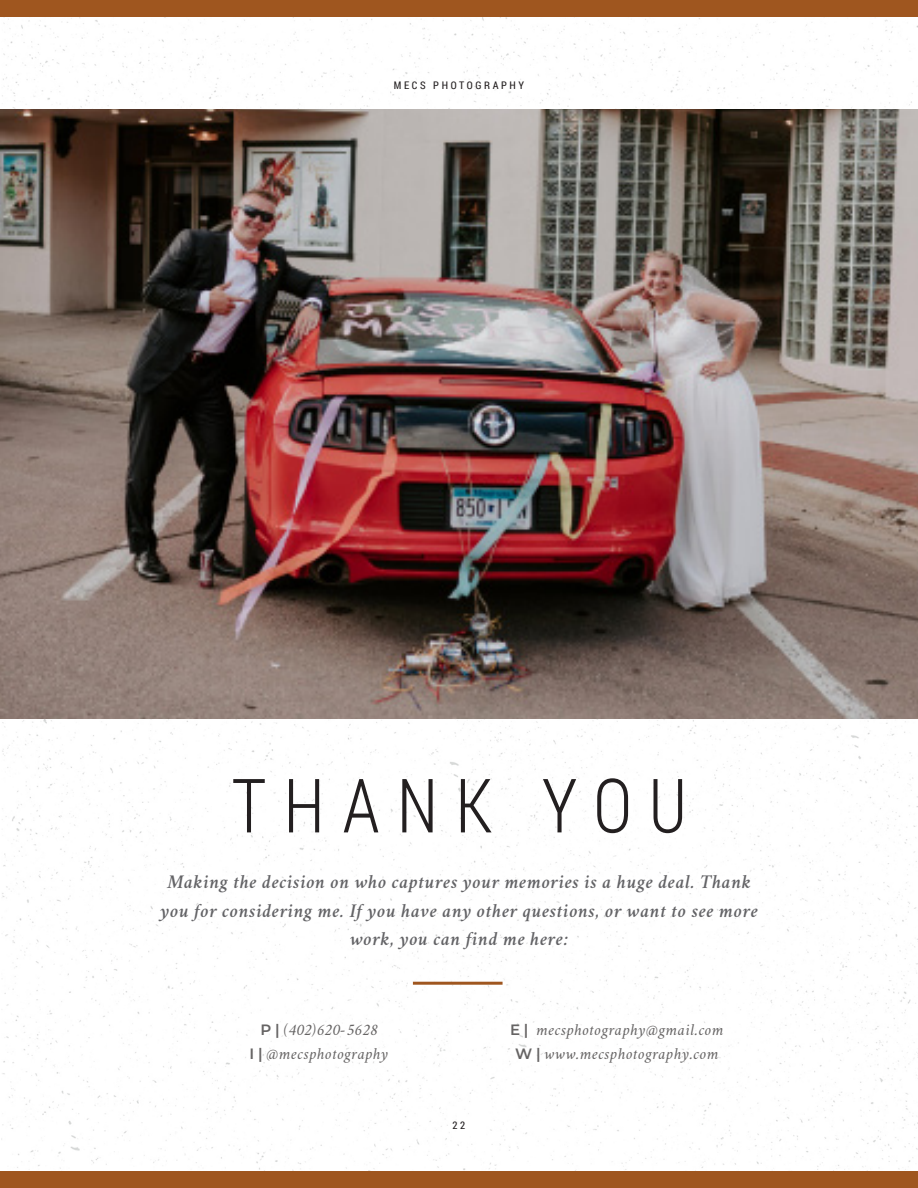
<style>
.page{position:relative;width:918px;height:1188px;background:#fff}
.page>*{position:absolute;margin:0;border:0;box-sizing:border-box;transform-origin:0 0}
.t1{font:300 75px "Roboto Condensed";letter-spacing:.25em;color:#231f20;scale:.92 1}
.t2{font:italic 600 19.5px/28.5px "Crimson";letter-spacing:.03em;color:#636366;text-align:center}
.t3{font:italic 16.5px "Crimson";letter-spacing:.03em;color:#666464}
.t4{font:10.5px "Roboto Condensed";letter-spacing:.25em;color:#231f20}
.s1{font-family:"Montserrat";font-weight:600;font-style:normal;font-size:15px}
</style>
<div class="page">
<img style="left:1px;top:17px;width:917px;height:1154px">
<img style="left:0;top:110px;width:918px;height:609px">
<div style="left:0;top:1171px;width:918px;height:17px;background:#9f561f"></div>
<div style="left:0;top:0;width:918px;height:17px;background:#9f561f"></div>
<hr style="left:413px;top:982px;width:90px;height:3px;background:#9f561f">
<p class="t4" style="left:394px;top:78px;width:132px">MECS PHOTOGRAPHY</p>
<p class="t1" style="left:232px;top:754px;width:496px">THANK YOU</p>
<p class="t2" style="left:161px;top:868px;width:599px">Making the decision on who captures your memories is a huge deal. Thank you for considering me. If you have any other questions, or want to see more work, you can find me here:</p>
<p class="t3" style="left:261px;top:1019px;width:118px"><span class="s1">P |</span> (402)620-5628</p>
<p class="t3" style="left:250px;top:1043px;width:140px"><span class="s1">I |</span> @mecsphotography</p>
<p class="t4" style="left:453px;top:1118px;width:14px">22</p>
<p class="t3" style="left:510px;top:1019px;width:215px"><span class="s1">E |</span> mecsphotography@gmail.com</p>
<p class="t3" style="left:515px;top:1043px;width:205px"><span class="s1">W |</span> www.mecsphotography.com</p>
</div>
